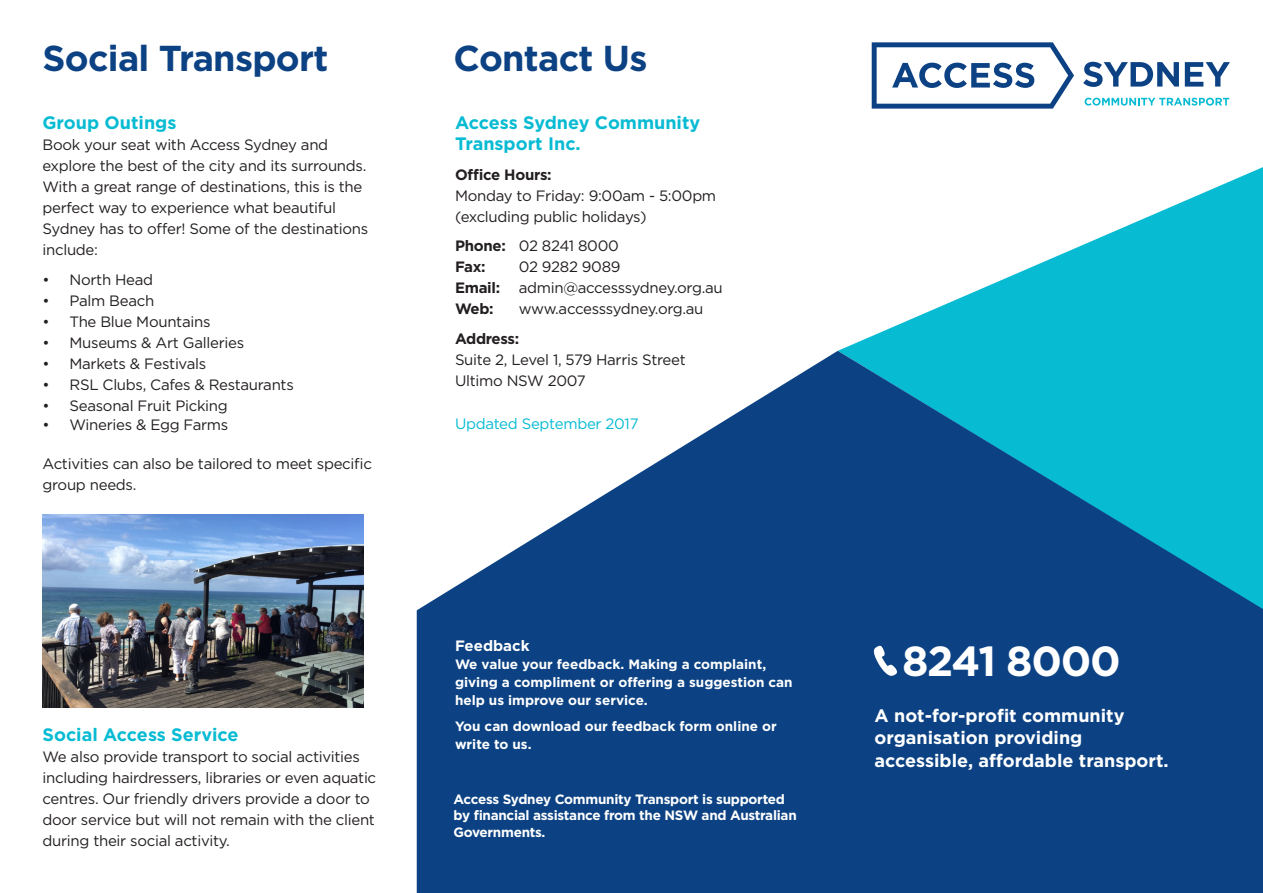
<style>
.page{position:relative;width:1263px;height:893px;background:#fff}
.page>*{position:absolute;margin:0;border:0;box-sizing:border-box;transform-origin:0 0}
.t1{font:700 42px "Gotham";letter-spacing:-.03em;color:#fff}
.t2{font:700 36px "Gotham";letter-spacing:-.02em;color:#0c4283}
.t3{font:700 18px/22.5px "Gotham";color:#fff}
.t4{font:700 18px/21px "Gotham";color:#07bbd3}
.t5{font:15px/21px "Gotham";letter-spacing:-.02em;color:#231f20}
.t6{font:700 15px/21px "Gotham";letter-spacing:-.025em;color:#231f20}
.t7{font:15px "Gotham";letter-spacing:-.02em;color:#07bbd3}
.t8{font:700 15px "Gotham";color:#fff}
.t9{font:700 13.5px/18px "Gotham";letter-spacing:-.01em;color:#fff}
.s1{font-weight:700}
.s2{font-weight:400}
</style>
<div class="page">
<svg style="left:838px;top:167px;width:425px;height:184px"></svg>
<svg style="left:417px;top:351px;width:846px;height:542px;background:#28679b"></svg>
<svg style="left:873px;top:646px;width:24px;height:30px"></svg>
<svg style="left:1083px;top:62px;width:96px;height:25px"></svg>
<svg style="left:1185px;top:62px;width:45px;height:25px"></svg>
<svg style="left:872px;top:42px;width:202px;height:67px"></svg>
<svg style="left:1084px;top:98px;width:145px;height:8px"></svg>
<img style="left:43px;top:514px;width:320px;height:194px">
<p class="t2" style="left:43px;top:35px;width:287px">Social Transport</p>
<p class="t2" style="left:453px;top:35px;width:195px">Contact Us</p>
<p class="t4" style="left:455px;top:112px;width:247px">Access Sydney Community<br>Transport Inc.</p>
<p class="t5" style="left:455px;top:164px;width:263px"><span class="s1">Office Hours:<br></span>Monday to Friday: 9:00am - 5:00pm (excluding public holidays)</p>
<p class="t6" style="left:455px;top:235px;width:165px">Phone: <span class="s2">02 8241 8000<br></span>Fax:</p>
<p class="t4" style="left:43px;top:112px;width:135px">Group Outings</p>
<p class="t5" style="left:43px;top:134px;width:327px">Book your seat with Access Sydney and explore the best of the city and its surrounds.<br>With a great range of destinations, this is the perfect way to experience what beautiful Sydney has to offer! Some of the destinations include:</p>
<p class="t5" style="left:43px;top:269px;width:112px">• North Head</p>
<p class="t5" style="left:43px;top:290px;width:113px">• Palm Beach</p>
<p class="t5" style="left:43px;top:311px;width:169px">• The Blue Mountains</p>
<p class="t5" style="left:43px;top:332px;width:203px">• Museums &amp; Art Galleries</p>
<p class="t5" style="left:43px;top:353px;width:165px">• Markets &amp; Festivals</p>
<p class="t5" style="left:43px;top:374px;width:253px">• RSL Clubs, Cafes &amp; Restaurants</p>
<p class="t5" style="left:43px;top:395px;width:187px">• Seasonal Fruit Picking</p>
<p class="t5" style="left:43px;top:414px;width:187px">• Wineries &amp; Egg Farms</p>
<p class="t5" style="left:43px;top:453px;width:331px">Activities can also be tailored to meet specific group needs.</p>
<p class="t5" style="left:455px;top:256px;width:269px;text-indent:64px">02 9282 9089<br><span class="s1">Email:</span> admin@accesssydney.org.au<br><span class="s1">Web:</span></p>
<p class="t5" style="left:519px;top:298px;width:186px">www.accesssydney.org.au</p>
<p class="t6" style="left:455px;top:328px;width:66px">Address:</p>
<p class="t5" style="left:455px;top:349px;width:232px">Suite 2, Level 1, 579 Harris Street<br>Ultimo NSW 2007</p>
<p class="t7" style="left:455px;top:414px;width:185px">Updated September 2017</p>
<p class="t4" style="left:43px;top:724px;width:198px">Social Access Service</p>
<p class="t5" style="left:43px;top:746px;width:335px">We also provide transport to social activities including hairdressers, libraries or even aquatic centres. Our friendly drivers provide a door to door service but will not remain with the client during their social activity.</p>
<p class="t8" style="left:455px;top:635px;width:76px">Feedback</p>
<p class="t9" style="left:455px;top:655px;width:339px">We value your feedback. Making a complaint, giving a compliment or offering a suggestion can help us improve our service.</p>
<p class="t9" style="left:455px;top:717px;width:323px">You can download our feedback form online or write to us.</p>
<p class="t9" style="left:454px;top:791px;width:345px;line-height:16.5px">Access Sydney Community Transport is supported by financial assistance from the NSW and Australian<br>Governments.</p>
<p class="t1" style="left:902px;top:633px;width:220px">8241 8000</p>
<p class="t3" style="left:874px;top:704px;width:296px">A not-for-profit community organisation providing accessible, affordable transport.</p>
</div>
